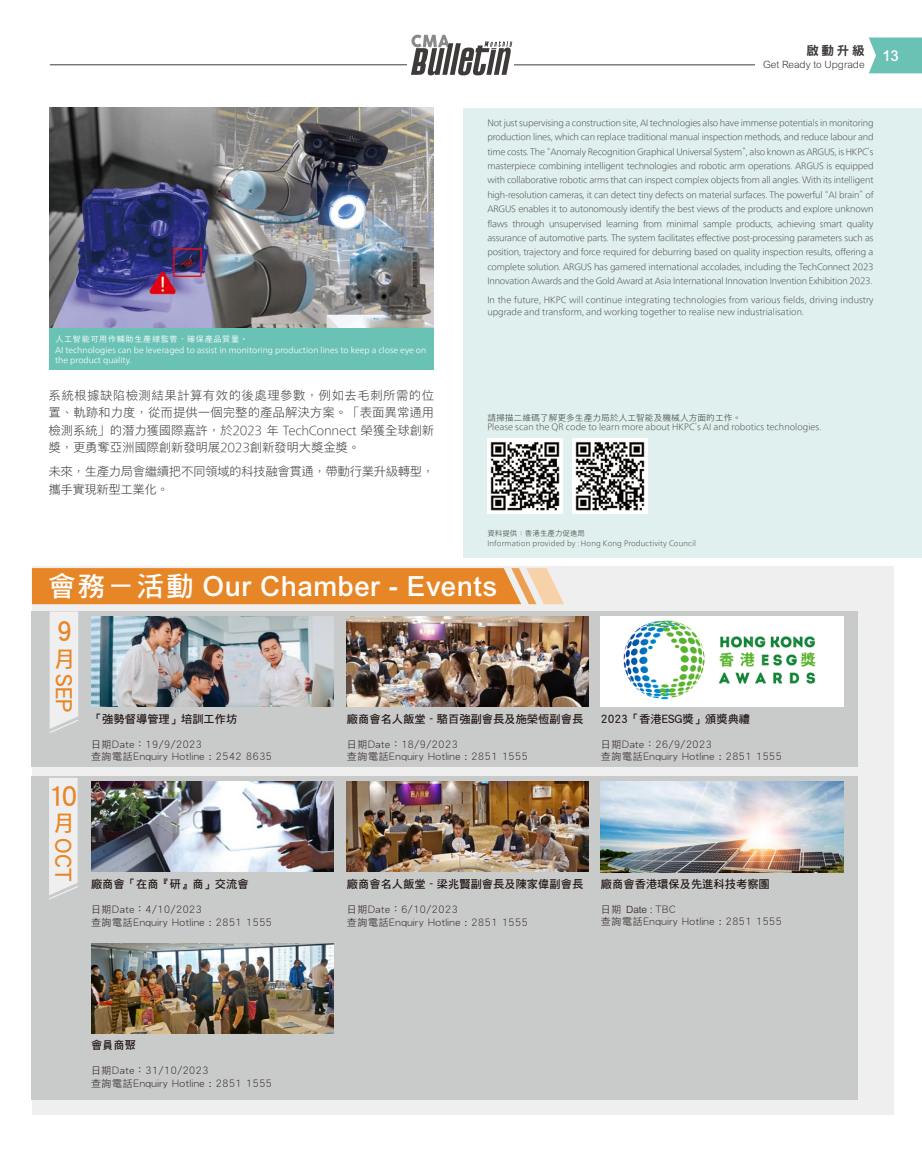
<style>
.page{position:relative;width:922px;height:1170px;background:#fff}
.page>*{position:absolute;margin:0;border:0;box-sizing:border-box;transform-origin:0 0}
.t1{font:500 27.75px "Arial MT Std";letter-spacing:.02em;color:#fff}
.t2{font:26.75px "DF Hei HK W7";color:#e78626}
.t3{font:21.88px "DF Hei HK W7";letter-spacing:.005em;color:#e78626}
.t4{font:100 12.5px/17.5px "M Xiang He Hei TC";letter-spacing:-.02em;color:#3e3a39;text-align:justify}
.t5{font:12.5px "DF Hei HK W9";color:#3e3a39}
.t6{font:11.25px "DF Hei HK W7";color:#221815}
.t7{font:10px/12.5px "DF Hei HK W3";letter-spacing:.06em;color:#221815}
.t8{font:300 10px "Arial MT Std";color:#3e3a39}
.t9{font:100 8.75px/14.4px "M Xiang He Hei TC";color:#3e3a39}
.t10{font:300 8.12px/10.9px "M Xiang He Hei TC";color:#fff}
.t11{font:100 7.5px/10.6px "M Xiang He Hei TC";letter-spacing:.02em;color:#3e3a39}
.s1{font-family:"Arial MT Std";font-weight:500;font-size:15px;color:#fff}
.s2{font-family:"DF Hei HK W7";font-weight:400}
.s3{font-family:"Arial MT Std";font-weight:300}
</style>
<div class="page">
<div style="left:464px;top:108px;width:457px;height:449px;background:#dff0ee"></div>
<img style="left:49px;top:108px;width:384px;height:220px">
<div style="left:49px;top:328px;width:384px;height:42px;background:#6ac2b4"></div>
<div style="left:32px;top:566px;width:860px;height:548px;background:#efefef"></div>
<div style="left:32px;top:611px;width:825px;height:155px;background:#c9caca"></div>
<div style="left:32px;top:776px;width:825px;height:166px;background:#c9caca"></div>
<div style="left:32px;top:942px;width:825px;height:157px;background:#c9caca"></div>
<svg style="left:32px;top:568px;width:532px;height:36px;background:#e88d34"></svg>
<img style="left:91px;top:616px;width:242px;height:90px">
<svg style="left:49px;top:778px;width:29px;height:122px;background:#ebebeb"></svg>
<svg style="left:49px;top:611px;width:29px;height:122px;background:#ebebeb"></svg>
<img style="left:347px;top:616px;width:241px;height:90px">
<img style="left:601px;top:616px;width:241px;height:90px">
<img style="left:601px;top:781px;width:241px;height:91px">
<img style="left:91px;top:781px;width:242px;height:90px">
<img style="left:91px;top:943px;width:242px;height:89px">
<img style="left:347px;top:781px;width:241px;height:90px">
<svg style="left:868px;top:37px;width:53px;height:36px;background:#78c7bb"></svg>
<hr style="left:504px;top:65px;width:250px;height:1px;background:#3e3a39">
<hr style="left:50px;top:65px;width:367px;height:1px;background:#3e3a39">
<div style="left:408px;top:31px;width:106px;height:49px;background:#fff"></div>
<svg style="left:411px;top:35px;width:101px;height:40px"></svg>
<img style="left:488px;top:438px;width:74px;height:75px">
<img style="left:572px;top:438px;width:75px;height:75px">
<h3 class="t5" style="left:806px;top:44px;width:94px">啟動升級 <span class="s1">13</span></h3>
<p class="t8" style="left:762px;top:59px;width:103px">Get Ready to Upgrade</p>
<p class="t10" style="left:55px;top:333px;width:373px">人工智能可用作輔助生產線監管，確保產品質量。<br>AI technologies can be leveraged to assist in monitoring production lines to keep a close eye on the product quality.</p>
<h3 class="t4" style="left:48px;top:385px;width:387px">系統根據缺陷檢測結果計算有效的後處理參數，例如去毛刺所需的位置、軌跡和力度，從而提供一個完整的產品解決方案。「表面異常通用檢測系統」的潛力獲國際嘉許，於2023 年 TechConnect 榮獲全球創新獎，更勇奪亞洲國際創新發明展2023創新發明大獎金獎。</h3>
<h3 class="t4" style="left:48px;top:462px;width:387px">未來，生產力局會繼續把不同領域的科技融會貫通，帶動行業升級轉型，攜手實現新型工業化。</h3>
<p class="t9" style="left:487px;top:115px;width:387px;text-align:justify">Not just supervising a construction site, AI technologies also have immense potentials in monitoring production lines, which can replace traditional manual inspection methods, and reduce labour and time costs. The “Anomaly Recognition Graphical Universal System”, also known as ARGUS, is HKPC’s masterpiece combining intelligent technologies and robotic arm operations. ARGUS is equipped with collaborative robotic arms that can inspect complex objects from all angles. With its intelligent high-resolution cameras, it can detect tiny defects on material surfaces. The powerful “AI brain” of ARGUS enables it to autonomously identify the best views of the products and explore unknown flaws through unsupervised learning from minimal sample products, achieving smart quality assurance of automotive parts. The system facilitates effective post-processing parameters such as position, trajectory and force required for deburring based on quality inspection results, offering a complete solution. ARGUS has garnered international accolades, including the TechConnect 2023<br>Innovation Awards and the Gold Award at Asia International Innovation Invention Exhibition 2023.</p>
<p class="t9" style="left:487px;top:293px;width:387px;line-height:12.5px">In the future, HKPC will continue integrating technologies from various fields, driving industry upgrade and transform, and working together to realise new industrialisation.</p>
<p class="t9" style="left:487px;top:412px;width:335px;line-height:8.8px">請掃描二維碼了解更多生產力局於人工智能及機械人方面的工作。<br>Please scan the QR code to learn more about HKPC’s AI and robotics technologies.</p>
<p class="t11" style="left:487px;top:527px;width:210px">資料提供：香港生產力促進局<br>Information provided by : Hong Kong Productivity Council</p>
<h1 class="t1" style="left:48px;top:570px;width:450px"><span class="s2">會務－活動</span> Our Chamber - Events</h1>
<h2 class="t2" style="left:56px;top:617px;width:18px">9</h2>
<h3 class="t3" style="left:54px;top:647px;width:23px">月</h3>
<h3 class="t3" style="left:76px;top:674px;width:40px;rotate:90deg">SEP</h3>
<h2 class="t2" style="left:49px;top:782px;width:30px">10</h2>
<h3 class="t3" style="left:53px;top:811px;width:23px">月</h3>
<h3 class="t3" style="left:75px;top:838px;width:45px;rotate:90deg">OCT</h3>
<p class="t6" style="left:91px;top:712px;width:148px">「強勢督導管理」培訓工作坊</p>
<p class="t7" style="left:91px;top:737px;width:182px">日期Date：19/9/2023<br>查詢電話Enquiry Hotline : 2542 8635</p>
<p class="t6" style="left:91px;top:877px;width:159px">廠商會「在商『研』商」交流會</p>
<p class="t7" style="left:91px;top:902px;width:182px">日期Date：4/10/2023<br>查詢電話Enquiry Hotline : 2851 1555</p>
<p class="t6" style="left:91px;top:1039px;width:46px">會員商聚</p>
<p class="t7" style="left:91px;top:1064px;width:182px">日期Date：31/10/2023<br>查詢電話Enquiry Hotline : 2851 1555</p>
<p class="t6" style="left:347px;top:712px;width:238px">廠商會名人飯堂 - 駱百強副會長及施榮恆副會長</p>
<p class="t7" style="left:347px;top:737px;width:182px">日期Date：18/9/2023<br>查詢電話Enquiry Hotline : 2851 1555</p>
<p class="t6" style="left:601px;top:712px;width:151px">2023「香港ESG獎」頒獎典禮</p>
<p class="t7" style="left:601px;top:737px;width:182px">日期Date：26/9/2023<br>查詢電話Enquiry Hotline : 2851 1555</p>
<p class="t6" style="left:347px;top:877px;width:238px">廠商會名人飯堂 - 梁兆賢副會長及陳家偉副會長</p>
<p class="t7" style="left:347px;top:902px;width:182px">日期Date：6/10/2023<br>查詢電話Enquiry Hotline : 2851 1555</p>
<p class="t6" style="left:601px;top:877px;width:170px">廠商會香港環保及先進科技考察團</p>
<p class="t7" style="left:601px;top:902px;width:182px">日期 <span class="s3">Date :</span> TBC<br>查詢電話Enquiry Hotline : 2851 1555</p>
</div>
